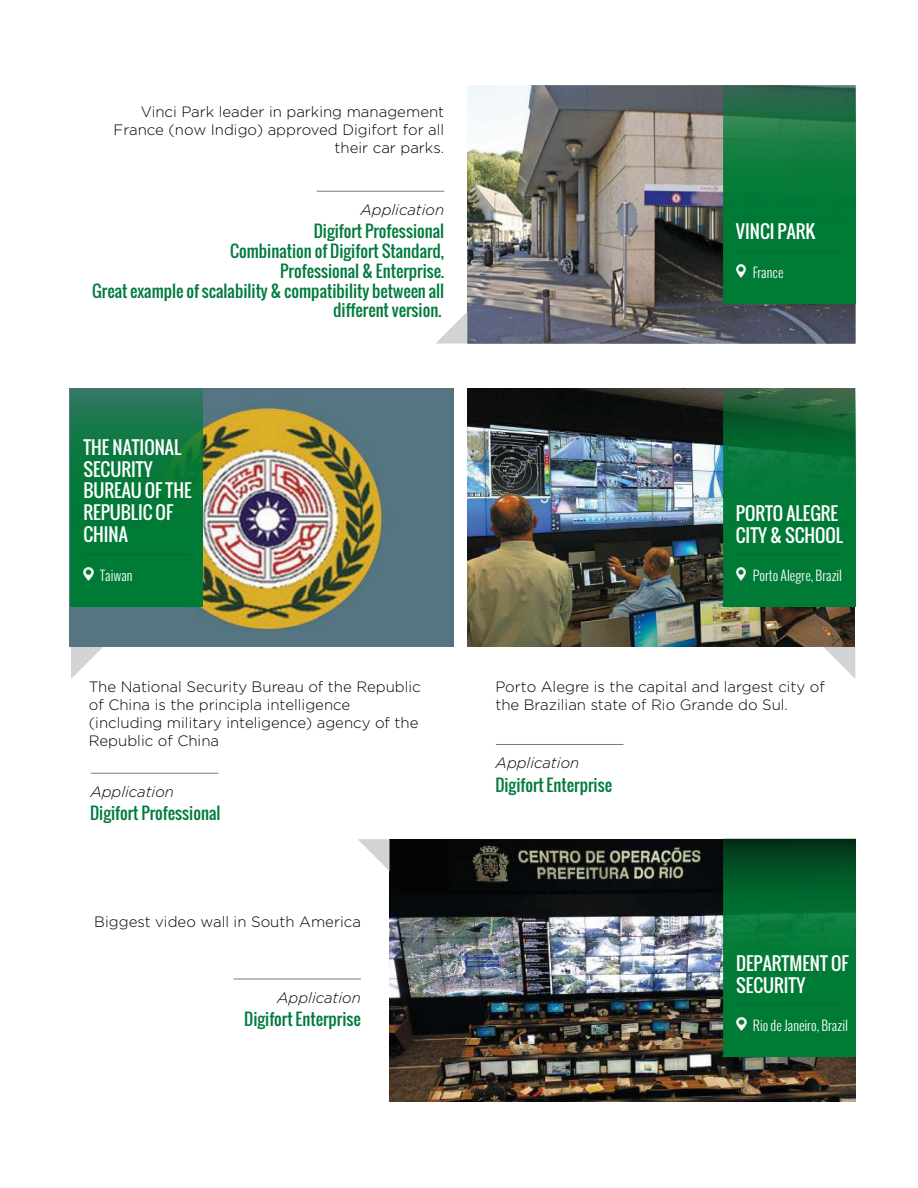
<style>
.page{position:relative;width:918px;height:1188px;background:#fff}
.page>*{position:absolute;margin:0;border:0;box-sizing:border-box;transform-origin:0 0}
.t1{font:18px/21.6px "Oswald";color:#fff}
.t2{font:16.5px/19.8px "Oswald";color:#007b3e;text-align:right}
.t3{font:300 15px/18px "Gotham";color:#000}
.t4{font:italic 300 15px "Gotham";color:#000}
.t5{font:300 13.5px "Oswald";color:#fff}
</style>
<div class="page">
<img style="left:467px;top:86px;width:388px;height:258px">
<hr style="left:317px;top:191px;width:127px;height:1px;background:#7b7c7f">
<img style="left:723px;top:86px;width:132px;height:217px">
<hr style="left:736px;top:251px;width:107px;height:1px;background:#007038">
<svg style="left:736px;top:264px;width:10px;height:13px"></svg>
<img style="left:70px;top:389px;width:384px;height:258px">
<svg style="left:436px;top:312px;width:31px;height:32px"></svg>
<img style="left:71px;top:389px;width:132px;height:217px">
<hr style="left:83px;top:554px;width:108px;height:1px;background:#007038">
<svg style="left:84px;top:567px;width:9px;height:13px"></svg>
<hr style="left:91px;top:773px;width:127px;height:1px;background:#7b7c7f">
<img style="left:467px;top:389px;width:388px;height:258px">
<img style="left:723px;top:389px;width:132px;height:217px">
<hr style="left:736px;top:554px;width:107px;height:1px;background:#007038">
<svg style="left:736px;top:567px;width:10px;height:13px"></svg>
<hr style="left:496px;top:744px;width:127px;height:1px;background:#7b7c7f">
<svg style="left:71px;top:647px;width:32px;height:32px"></svg>
<svg style="left:824px;top:647px;width:31px;height:31px"></svg>
<img style="left:390px;top:839px;width:465px;height:263px">
<hr style="left:233px;top:979px;width:128px;height:1px;background:#7b7c7f">
<img style="left:724px;top:839px;width:132px;height:217px">
<hr style="left:736px;top:1004px;width:108px;height:1px;background:#007038">
<svg style="left:736px;top:1017px;width:10px;height:13px"></svg>
<svg style="left:358px;top:839px;width:32px;height:32px"></svg>
<p class="t3" style="left:114px;top:103px;width:332px;text-align:right">Vinci Park leader in parking management<br>France (now Indigo) approved Digifort for all their car parks.</p>
<p class="t4" style="left:361px;top:201px;width:85px">Application</p>
<p class="t2" style="left:92px;top:221px;width:354px">Digifort Professional<br>Combination of Digifort Standard,<br>Professional &amp; Enterprise.<br>Great example of scalability &amp; compatibility between all different version.</p>
<p class="t1" style="left:736px;top:221px;width:81px">VINCI PARK</p>
<p class="t5" style="left:753px;top:263px;width:32px">France</p>
<p class="t1" style="left:83px;top:437px;width:110px">THE NATIONAL<br>SECURITY<br>BUREAU OF THE<br>REPUBLIC OF<br>CHINA</p>
<p class="t5" style="left:100px;top:566px;width:34px">Taiwan</p>
<p class="t3" style="left:89px;top:677px;width:333px">The National Security Bureau of the Republic of China is the principla intelligence (including military inteligence) agency of the Republic of China</p>
<p class="t4" style="left:90px;top:783px;width:85px">Application</p>
<p class="t2" style="left:90px;top:803px;width:132px">Digifort Professional</p>
<p class="t3" style="left:94px;top:912px;width:268px">Biggest video wall in South America</p>
<p class="t4" style="left:277px;top:989px;width:85px">Application</p>
<p class="t2" style="left:244px;top:1009px;width:118px">Digifort Enterprise</p>
<p class="t1" style="left:736px;top:503px;width:109px">PORTO ALEGRE<br>CITY &amp; SCHOOL</p>
<p class="t5" style="left:753px;top:566px;width:91px">Porto Alegre, Brazil</p>
<p class="t3" style="left:495px;top:677px;width:331px">Porto Alegre is the capital and largest city of the Brazilian state of Rio Grande do Sul.</p>
<p class="t4" style="left:496px;top:755px;width:85px">Application</p>
<p class="t2" style="left:495px;top:774px;width:118px">Digifort Enterprise</p>
<p class="t1" style="left:736px;top:953px;width:114px">DEPARTMENT OF<br>SECURITY</p>
<p class="t5" style="left:753px;top:1016px;width:96px">Rio de Janeiro, Brazil</p>
</div>
